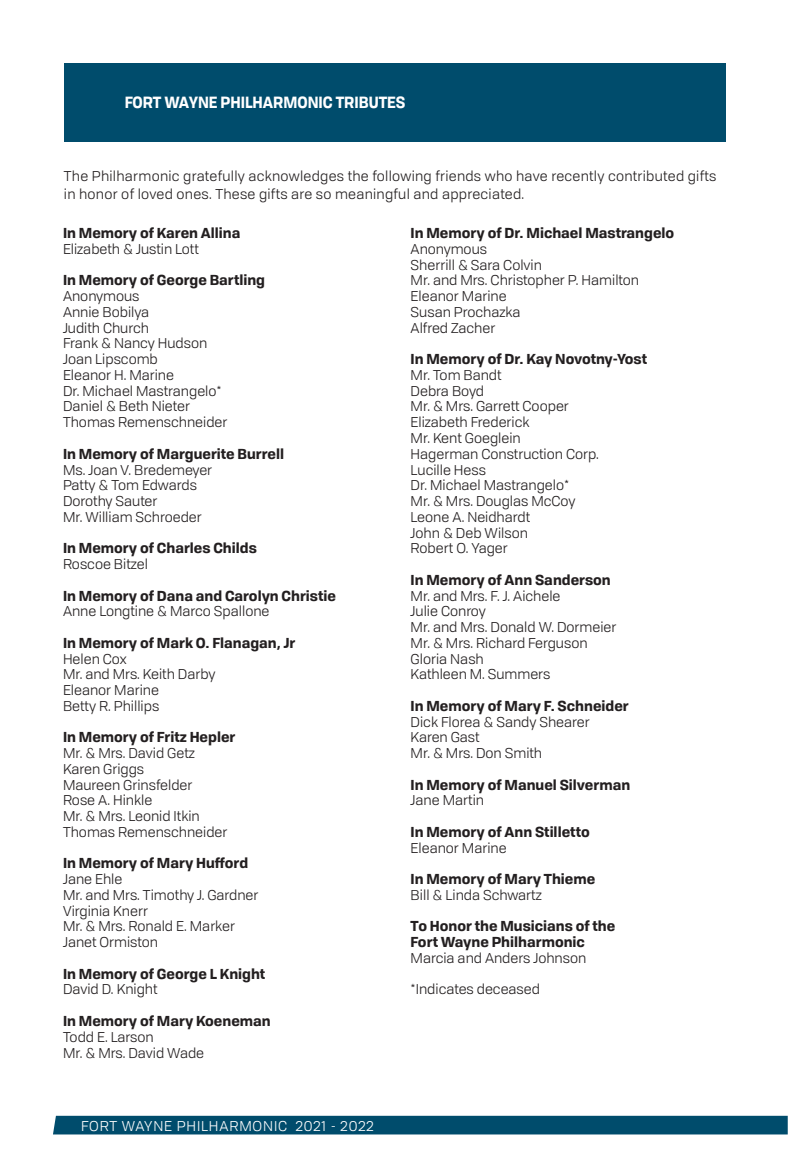
<style>
.page{position:relative;width:788px;height:1166px;background:#fff}
.page>*{position:absolute;margin:0;border:0;box-sizing:border-box;transform-origin:0 0}
.t1{font:700 15.75px "Tofino";color:#fff;scale:.92 1}
.t2{font:14px/15.8px "Tofino";color:#231f20}
.t3{font:700 14px/15.8px "Tofino";color:#231f20}
.t4{font:14px/17.5px "Tofino";letter-spacing:.02em;color:#231f20}
.t5{font:14px "Tofino";letter-spacing:.06em;color:#fff}
</style>
<div class="page">
<div style="left:53px;top:1115px;width:734px;height:19px;background:#004c6c"></div>
<div style="left:64px;top:63px;width:661px;height:79px;background:#004c6c"></div>
<p class="t1" style="left:125px;top:90px;width:307px">FORT WAYNE PHILHARMONIC TRIBUTES</p>
<p class="t4" style="left:64px;top:167px;width:654px">The Philharmonic gratefully acknowledges the following friends who have recently contributed gifts in honor of loved ones. These gifts are so meaningful and appreciated.</p>
<p class="t3" style="left:63px;top:224px;width:179px">In Memory of Karen Allina</p>
<p class="t2" style="left:63px;top:240px;width:137px">Elizabeth &amp; Justin Lott</p>
<p class="t3" style="left:63px;top:271px;width:203px">In Memory of George Bartling</p>
<p class="t2" style="left:63px;top:287px;width:166px">Anonymous<br>Annie Bobilya<br>Judith Church<br>Frank &amp; Nancy Hudson<br>Joan Lipscomb<br>Eleanor H. Marine<br>Dr. Michael Mastrangelo*<br>Daniel &amp; Beth Nieter<br>Thomas Remenschneider</p>
<p class="t3" style="left:63px;top:445px;width:222px">In Memory of Marguerite Burrell</p>
<p class="t2" style="left:63px;top:461px;width:151px">Ms. Joan V. Bredemeyer<br>Patty &amp; Tom Edwards<br>Dorothy Sauter<br>Mr. William Schroeder</p>
<p class="t3" style="left:63px;top:539px;width:195px">In Memory of Charles Childs</p>
<p class="t2" style="left:63px;top:555px;width:86px">Roscoe Bitzel</p>
<p class="t3" style="left:63px;top:586px;width:274px">In Memory of Dana and Carolyn Christie</p>
<p class="t2" style="left:63px;top:602px;width:208px">Anne Longtine &amp; Marco Spallone</p>
<p class="t3" style="left:63px;top:634px;width:234px">In Memory of Mark O. Flanagan, Jr</p>
<p class="t2" style="left:63px;top:650px;width:154px">Helen Cox<br>Mr. and Mrs. Keith Darby<br>Eleanor Marine<br>Betty R. Phillips</p>
<p class="t3" style="left:63px;top:728px;width:174px">In Memory of Fritz Hepler</p>
<p class="t2" style="left:63px;top:744px;width:166px">Mr. &amp; Mrs. David Getz<br>Karen Griggs<br>Maureen Grinsfelder<br>Rose A. Hinkle<br>Mr. &amp; Mrs. Leonid Itkin<br>Thomas Remenschneider</p>
<p class="t3" style="left:63px;top:854px;width:186px">In Memory of Mary Hufford</p>
<p class="t2" style="left:63px;top:870px;width:197px">Jane Ehle<br>Mr. and Mrs. Timothy J. Gardner<br>Virginia Knerr<br>Mr. &amp; Mrs. Ronald E. Marker<br>Janet Ormiston</p>
<p class="t3" style="left:63px;top:964px;width:204px">In Memory of George L Knight</p>
<p class="t2" style="left:63px;top:980px;width:96px">David D. Knight</p>
<p class="t3" style="left:63px;top:1012px;width:209px">In Memory of Mary Koeneman</p>
<p class="t2" style="left:63px;top:1028px;width:143px">Todd E. Larson<br>Mr. &amp; Mrs. David Wade</p>
<p class="t3" style="left:410px;top:224px;width:265px">In Memory of Dr. Michael Mastrangelo</p>
<p class="t2" style="left:410px;top:240px;width:230px">Anonymous<br>Sherrill &amp; Sara Colvin<br>Mr. and Mrs. Christopher P. Hamilton<br>Eleanor Marine<br>Susan Prochazka<br>Alfred Zacher</p>
<p class="t3" style="left:410px;top:350px;width:238px">In Memory of Dr. Kay Novotny-Yost</p>
<p class="t2" style="left:410px;top:366px;width:190px">Mr. Tom Bandt<br>Debra Boyd<br>Mr. &amp; Mrs. Garrett Cooper<br>Elizabeth Frederick<br>Mr. Kent Goeglein<br>Hagerman Construction Corp.<br>Lucille Hess<br>Dr. Michael Mastrangelo*<br>Mr. &amp; Mrs. Douglas McCoy<br>Leone A. Neidhardt<br>John &amp; Deb Wilson<br>Robert O. Yager</p>
<p class="t3" style="left:410px;top:571px;width:202px">In Memory of Ann Sanderson</p>
<p class="t2" style="left:410px;top:587px;width:207px">Mr. and Mrs. F. J. Aichele<br>Julie Conroy<br>Mr. and Mrs. Donald W. Dormeier<br>Mr. &amp; Mrs. Richard Ferguson<br>Gloria Nash<br>Kathleen M. Summers</p>
<p class="t3" style="left:410px;top:697px;width:220px">In Memory of Mary F. Schneider</p>
<p class="t2" style="left:410px;top:713px;width:181px">Dick Florea &amp; Sandy Shearer<br>Karen Gast<br>Mr. &amp; Mrs. Don Smith</p>
<p class="t3" style="left:410px;top:775px;width:221px">In Memory of Manuel Silverman</p>
<p class="t2" style="left:410px;top:791px;width:75px">Jane Martin</p>
<p class="t3" style="left:410px;top:823px;width:181px">In Memory of Ann Stilletto</p>
<p class="t2" style="left:410px;top:839px;width:97px">Eleanor Marine</p>
<p class="t3" style="left:410px;top:870px;width:186px">In Memory of Mary Thieme</p>
<p class="t2" style="left:410px;top:886px;width:133px">Bill &amp; Linda Schwartz</p>
<p class="t3" style="left:410px;top:917px;width:206px">To Honor the Musicians of the<br>Fort Wayne Philharmonic</p>
<p class="t2" style="left:410px;top:949px;width:177px">Marcia and Anders Johnson</p>
<p class="t2" style="left:410px;top:980px;width:131px">*Indicates deceased</p>
<p class="t5" style="left:81px;top:1115px;width:294px">FORT WAYNE PHILHARMONIC 2021 - 2022</p>
</div>
